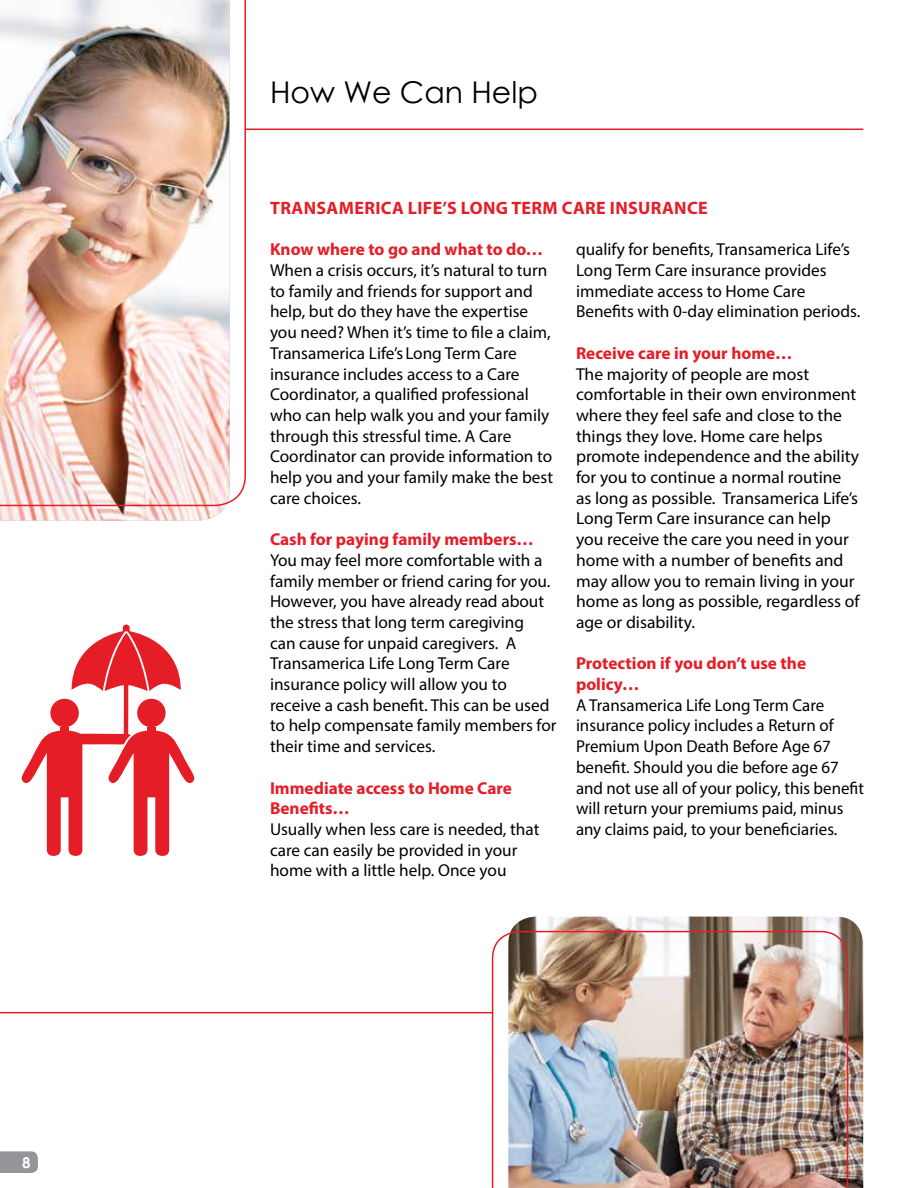
<style>
.page{position:relative;width:918px;height:1188px;background:#fff}
.page>*{position:absolute;margin:0;border:0;box-sizing:border-box;transform-origin:0 0}
.t1{font:30px "Century Gothic";color:#000}
.t2{font:700 18px "Myriad Pro";letter-spacing:.02em;color:#e51d26}
.t3{font:17.25px/20.7px "Myriad Pro";color:#000}
.t4{font:700 17.25px/20.7px "Myriad Pro";color:#e51d26}
.t5{font:700 15px "Century Gothic";color:#fff}
</style>
<div class="page">
<img style="left:511px;top:917px;width:352px;height:271px">
<img style="left:492px;top:931px;width:356px;height:257px">
<img style="left:0;top:506px;width:226px;height:14px">
<img style="left:0;top:0;width:246px;height:506px">
<hr style="left:245px;top:129px;width:618px;height:1px;background:#e51d26">
<hr style="left:0;top:1012px;width:493px;height:1px;background:#e51d26">
<svg style="left:0;top:1151px;width:38px;height:22px"></svg>
<svg style="left:21px;top:625px;width:174px;height:231px"></svg>
<div style="left:137px;top:699px;width:29px;height:28px;background:#e51d26;border-radius:50%"></div>
<p class="t5" style="left:22px;top:1151px;width:10px">8</p>
<h1 class="t1" style="left:270px;top:71px;width:269px">How We Can Help</h1>
<p class="t2" style="left:270px;top:196px;width:439px">TRANSAMERICA LIFE’S LONG TERM CARE INSURANCE</p>
<p class="t4" style="left:270px;top:239px;width:275px">Know where to go and what to do…</p>
<p class="t3" style="left:270px;top:260px;width:285px">When a crisis occurs, it’s natural to turn to family and friends for support and help, but do they have the expertise you need? When it’s time to file a claim, Transamerica Life’s Long Term Care insurance includes access to a Care Coordinator, a qualified professional who can help walk you and your family through this stressful time. A Care Coordinator can provide information to help you and your family make the best care choices.</p>
<p class="t4" style="left:270px;top:528px;width:265px">Cash for paying family members…</p>
<p class="t3" style="left:270px;top:549px;width:288px">You may feel more comfortable with a family member or friend caring for you.<br>However, you have already read about the stress that long term caregiving<br>can cause for unpaid caregivers. A Transamerica Life Long Term Care insurance policy will allow you to receive a cash benefit. This can be used to help compensate family members for their time and services.</p>
<p class="t4" style="left:270px;top:777px;width:244px">Immediate access to Home Care<br>Benefits…</p>
<p class="t3" style="left:270px;top:819px;width:271px">Usually when less care is needed, that care can easily be provided in your home with a little help. Once you</p>
<p class="t3" style="left:576px;top:239px;width:286px">qualify for benefits, Transamerica Life’s Long Term Care insurance provides immediate access to Home Care Benefits with 0-day elimination periods.</p>
<p class="t4" style="left:576px;top:342px;width:218px">Receive care in your home…</p>
<p class="t3" style="left:576px;top:363px;width:285px">The majority of people are most comfortable in their own environment where they feel safe and close to the things they love. Home care helps promote independence and the ability for you to continue a normal routine as long as possible. Transamerica Life’s Long Term Care insurance can help you receive the care you need in your home with a number of benefits and may allow you to remain living in your home as long as possible, regardless of age or disability.</p>
<p class="t4" style="left:576px;top:653px;width:232px">Protection if you don’t use the policy…</p>
<p class="t3" style="left:576px;top:694px;width:289px">A Transamerica Life Long Term Care insurance policy includes a Return of Premium Upon Death Before Age 67 benefit. Should you die before age 67 and not use all of your policy, this benefit will return your premiums paid, minus any claims paid, to your beneficiaries.</p>
</div>
